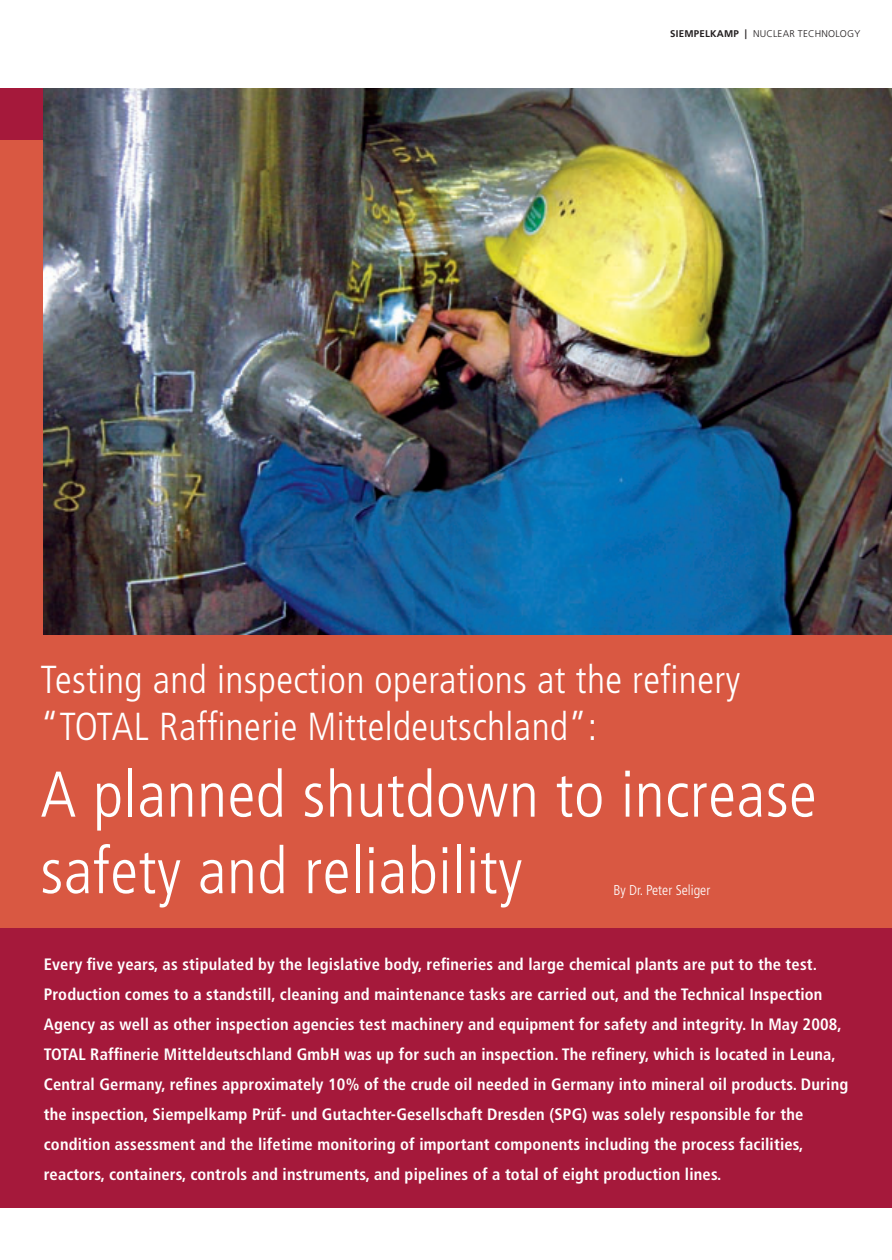
<style>
.page{position:relative;width:892px;height:1260px;background:#fff}
.page>*{position:absolute;margin:0;border:0;box-sizing:border-box;transform-origin:0 0}
.t1{font:300 condensed 64.5px/76.5px "Frutiger";letter-spacing:.01em;color:#fff}
.t2{font:300 condensed 39px/46.8px "Frutiger";letter-spacing:.01em;color:#fff}
.t3{font:700 condensed 16.5px/30px "Frutiger";letter-spacing:.01em;color:#fff}
.t4{font:300 condensed 14.25px "Frutiger";color:#fff}
.t5{font:300 9.75px "Frutiger";letter-spacing:.02em;color:#231f20}
.s1{font-family:"Frutiger CE";font-weight:700}
</style>
<div class="page">
<div style="left:0;top:89px;width:892px;height:1118px;background:#d95842"></div>
<div style="left:0;top:927px;width:892px;height:280px;background:#a5193b"></div>
<div style="left:0;top:89px;width:892px;height:51px;background:#a5193b"></div>
<img style="left:44px;top:89px;width:848px;height:546px">
<p class="t5" style="left:670px;top:29px;width:192px"><span class="s1">SIEMPELKAMP |</span> NUCLEAR TECHNOLOGY</p>
<h2 class="t2" style="left:40px;top:659px;width:701px">Testing and inspection operations at the refinery “TOTAL Raffinerie Mitteldeutschland”:</h2>
<h1 class="t1" style="left:40px;top:761px;width:777px">A planned shutdown to increase safety and reliability</h1>
<p class="t4" style="left:613px;top:884px;width:98px">By Dr. Peter Seliger</p>
<p class="t3" style="left:44px;top:950px;width:806px">Every five years, as stipulated by the legislative body, refineries and large chemical plants are put to the test.<br>Production comes to a standstill, cleaning and maintenance tasks are carried out, and the Technical Inspection Agency as well as other inspection agencies test machinery and equipment for safety and integrity. In May 2008, TOTAL Raffinerie Mitteldeutschland GmbH was up for such an inspection. The refinery, which is located in Leuna, Central Germany, refines approximately 10% of the crude oil needed in Germany into mineral oil products. During the inspection, Siempelkamp Prüf- und Gutachter-Gesellschaft Dresden (SPG) was solely responsible for the condition assessment and the lifetime monitoring of important components including the process facilities, reactors, containers, controls and instruments, and pipelines of a total of eight production lines.</p>
</div>
